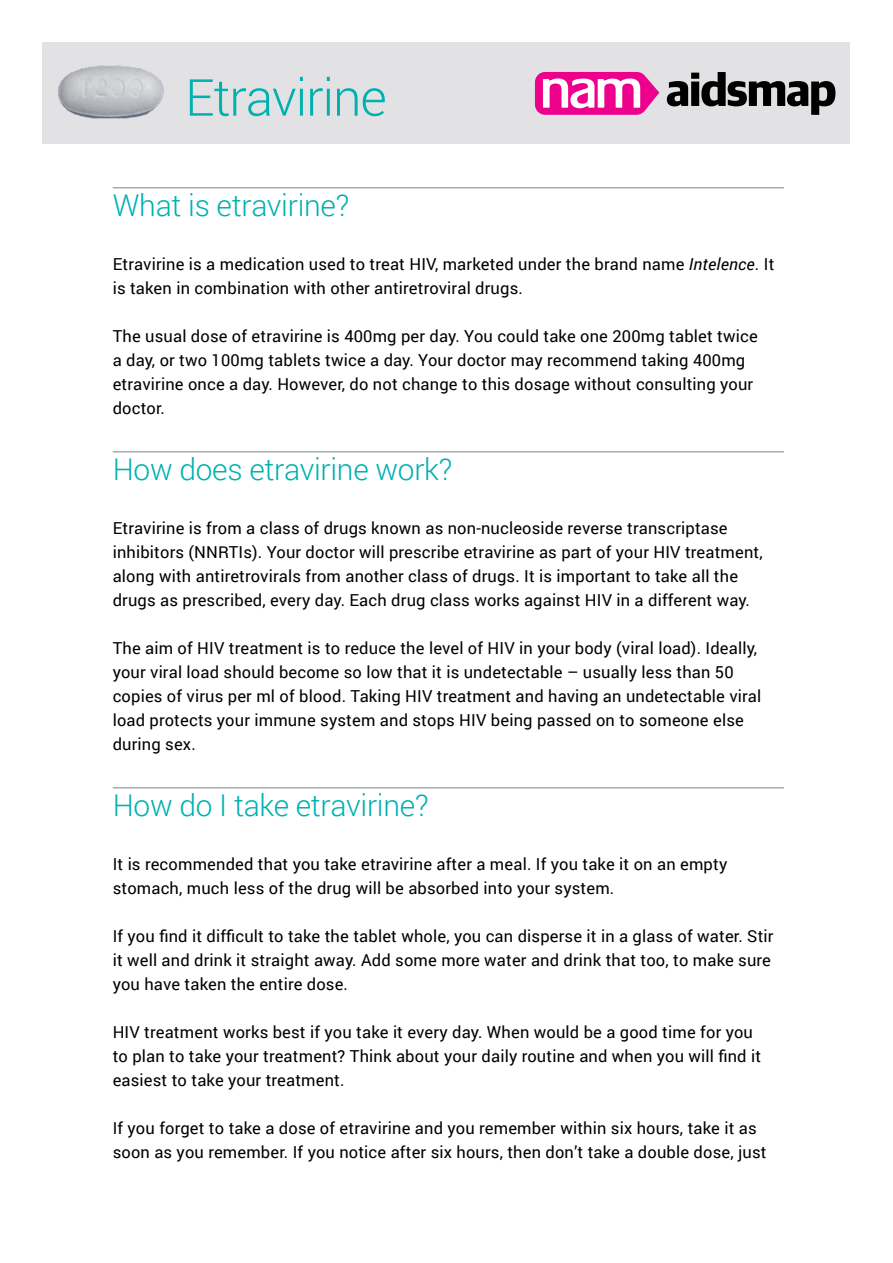
<style>
.page{position:relative;width:893px;height:1263px;background:#fff}
.page>*{position:absolute;margin:0;border:0;box-sizing:border-box;transform-origin:0 0}
.t1{font:300 51px "Roboto";letter-spacing:-.02em;color:#00b1b0}
.t2{font:300 30px "Roboto";letter-spacing:-.01em;color:#00b1b0}
.t3{font:16.5px/24px "Roboto";letter-spacing:.01em;color:#000}
.s1{font-style:italic}
</style>
<div class="page">
<div style="left:43px;top:43px;width:807px;height:101px;background:#e2e1e4"></div>
<hr style="left:113px;top:188px;width:671px;height:1px;background:#808285">
<hr style="left:113px;top:452px;width:671px;height:1px;background:#808285">
<hr style="left:113px;top:788px;width:671px;height:1px;background:#808285">
<svg style="left:667px;top:72px;width:168px;height:43px"></svg>
<svg style="left:535px;top:72px;width:124px;height:43px;background:#f05cb4"></svg>
<img style="left:58px;top:65px;width:106px;height:54px">
<h1 class="t1" style="left:185px;top:62px;width:203px">Etravirine</h1>
<h2 class="t2" style="left:113px;top:185px;width:238px">What is etravirine?</h2>
<p class="t3" style="left:113px;top:252px;width:663px">Etravirine is a medication used to treat HIV, marketed under the brand name <span class="s1">Intelence</span>. It is taken in combination with other antiretroviral drugs.</p>
<p class="t3" style="left:113px;top:324px;width:647px">The usual dose of etravirine is 400mg per day. You could take one 200mg tablet twice a day, or two 100mg tablets twice a day. Your doctor may recommend taking 400mg etravirine once a day. However, do not change to this dosage without consulting your doctor.</p>
<h2 class="t2" style="left:113px;top:449px;width:341px">How does etravirine work?</h2>
<p class="t3" style="left:113px;top:516px;width:652px">Etravirine is from a class of drugs known as non-nucleoside reverse transcriptase inhibitors (NNRTIs). Your doctor will prescribe etravirine as part of your HIV treatment, along with antiretrovirals from another class of drugs. It is important to take all the drugs as prescribed, every day. Each drug class works against HIV in a different way.</p>
<p class="t3" style="left:113px;top:636px;width:650px">The aim of HIV treatment is to reduce the level of HIV in your body (viral load). Ideally, your viral load should become so low that it is undetectable – usually less than 50 copies of virus per ml of blood. Taking HIV treatment and having an undetectable viral load protects your immune system and stops HIV being passed on to someone else during sex.</p>
<h2 class="t2" style="left:113px;top:785px;width:317px">How do I take etravirine?</h2>
<p class="t3" style="left:113px;top:852px;width:616px">It is recommended that you take etravirine after a meal. If you take it on an empty stomach, much less of the drug will be absorbed into your system.</p>
<p class="t3" style="left:113px;top:924px;width:662px">If you find it difficult to take the tablet whole, you can disperse it in a glass of water. Stir it well and drink it straight away. Add some more water and drink that too, to make sure you have taken the entire dose.</p>
<p class="t3" style="left:113px;top:1020px;width:650px">HIV treatment works best if you take it every day. When would be a good time for you to plan to take your treatment? Think about your daily routine and when you will find it easiest to take your treatment.</p>
<p class="t3" style="left:113px;top:1116px;width:655px">If you forget to take a dose of etravirine and you remember within six hours, take it as soon as you remember. If you notice after six hours, then don’t take a double dose, just</p>
</div>
